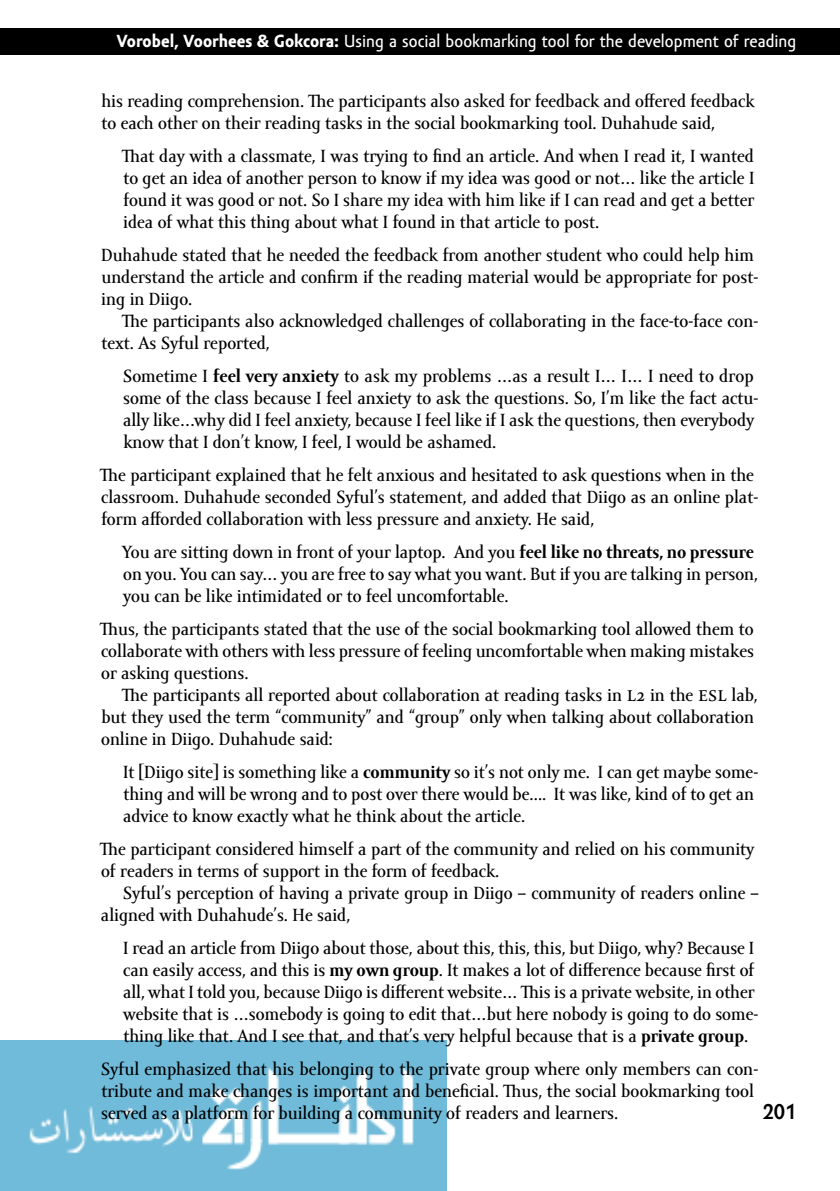
<style>
.page{position:relative;width:840px;height:1191px;background:#fff}
.page>*{position:absolute;margin:0;border:0;box-sizing:border-box;transform-origin:0 0}
.t1{font:700 22px "Amor Sans Pro";color:#000}
.t2{font:18px/22px "Amor Serif Text Pro";color:#000}
.t3{font:18px "Amor Sans Text Pro";color:#fff}
.s1{font-weight:700}
.s2{font-family:"Amor Serif Pro";font-size:23px}
</style>
<div class="page">
<img style="left:0;top:1041px;width:446px;height:150px">
<div style="left:0;top:28px;width:839px;height:27px;background:#000"></div>
<p class="t3" style="left:117px;top:31px;width:680px"><span class="s1">Vorobel, Voorhees &amp; Gokcora:</span> Using a social bookmarking tool for the development of reading</p>
<p class="t2" style="left:101px;top:91px;width:654px">his reading comprehension. The participants also asked for feedback and offered feedback to each other on their reading tasks in the social bookmarking tool. Duhahude said,</p>
<p class="t2" style="left:122px;top:146px;width:633px;text-align:justify">That day with a classmate, I was trying to find an article. And when I read it, I wanted to get an idea of another person to know if my idea was good or not… like the article I found it was good or not. So I share my idea with him like if I can read and get a better idea of what this thing about what I found in that article to post.</p>
<p class="t2" style="left:101px;top:245px;width:658px">Duhahude stated that he needed the feedback from another student who could help him understand the article and confirm if the reading material would be appropriate for post&shy;ing in Diigo.</p>
<p class="t2" style="left:101px;top:311px;width:658px;text-indent:21px">The participants also acknowledged challenges of collaborating in the face-to-face con&shy;text. As Syful reported,</p>
<p class="t2" style="left:123px;top:366px;width:636px">Sometime I <span class="s1">feel very anxiety</span> to ask my problems …as a result I… I… I need to drop some of the class because I feel anxiety to ask the questions. So, I’m like the fact actu&shy;ally like…why did I feel anxiety, because I feel like if I ask the questions, then everybody know that I don’t know, I feel, I would be ashamed.</p>
<p class="t2" style="left:100px;top:465px;width:659px">The participant explained that he felt anxious and hesitated to ask questions when in the classroom. Duhahude seconded Syful’s statement, and added that Diigo as an online plat&shy;form afforded collaboration with less pressure and anxiety. He said,</p>
<p class="t2" style="left:122px;top:542px;width:637px">You are sitting down in front of your laptop. And you <span class="s1">feel like no threats, no pressure </span>on you. You can say… you are free to say what you want. But if you are talking in person, you can be like intimidated or to feel uncomfortable.</p>
<p class="t2" style="left:100px;top:619px;width:655px;text-align:justify">Thus, the participants stated that the use of the social bookmarking tool allowed them to collaborate with others with less pressure of feeling uncomfortable when making mistakes or asking questions.</p>
<p class="t2" style="left:101px;top:685px;width:657px;text-indent:21px">The participants all reported about collaboration at reading tasks in <span class="s2">l</span>2 in the <span class="s2">esl</span> lab, but they used the term “community” and “group” only when talking about collaboration online in Diigo. Duhahude said:</p>
<p class="t2" style="left:123px;top:762px;width:636px">It [Diigo site] is something like a <span class="s1">community</span> so it’s not only me. I can get maybe some&shy;thing and will be wrong and to post over there would be.... It was like, kind of to get an advice to know exactly what he think about the article.</p>
<p class="t2" style="left:100px;top:839px;width:655px">The participant considered himself a part of the community and relied on his community of readers in terms of support in the form of feedback.</p>
<p class="t2" style="left:101px;top:883px;width:659px;text-indent:22px">Syful’s perception of having a private group in Diigo – community of readers online – aligned with Duhahude’s. He said,</p>
<p class="t2" style="left:123px;top:938px;width:636px">I read an article from Diigo about those, about this, this, this, but Diigo, why? Because I can easily access, and this is <span class="s1">my own group</span>. It makes a lot of difference because first of all, what I told you, because Diigo is different website… This is a private website, in other website that is …somebody is going to edit that…but here nobody is going to do some&shy;thing like that. And I see that, and that’s very helpful because that is a <span class="s1">private group</span>.</p>
<p class="t2" style="left:101px;top:1059px;width:658px">Syful emphasized that his belonging to the private group where only members can con&shy;tribute and make changes is important and beneficial. Thus, the social bookmarking tool served as a platform for building a community of readers and learners.</p>
<p class="t1" style="left:762px;top:1099px;width:35px">201</p>
</div>
